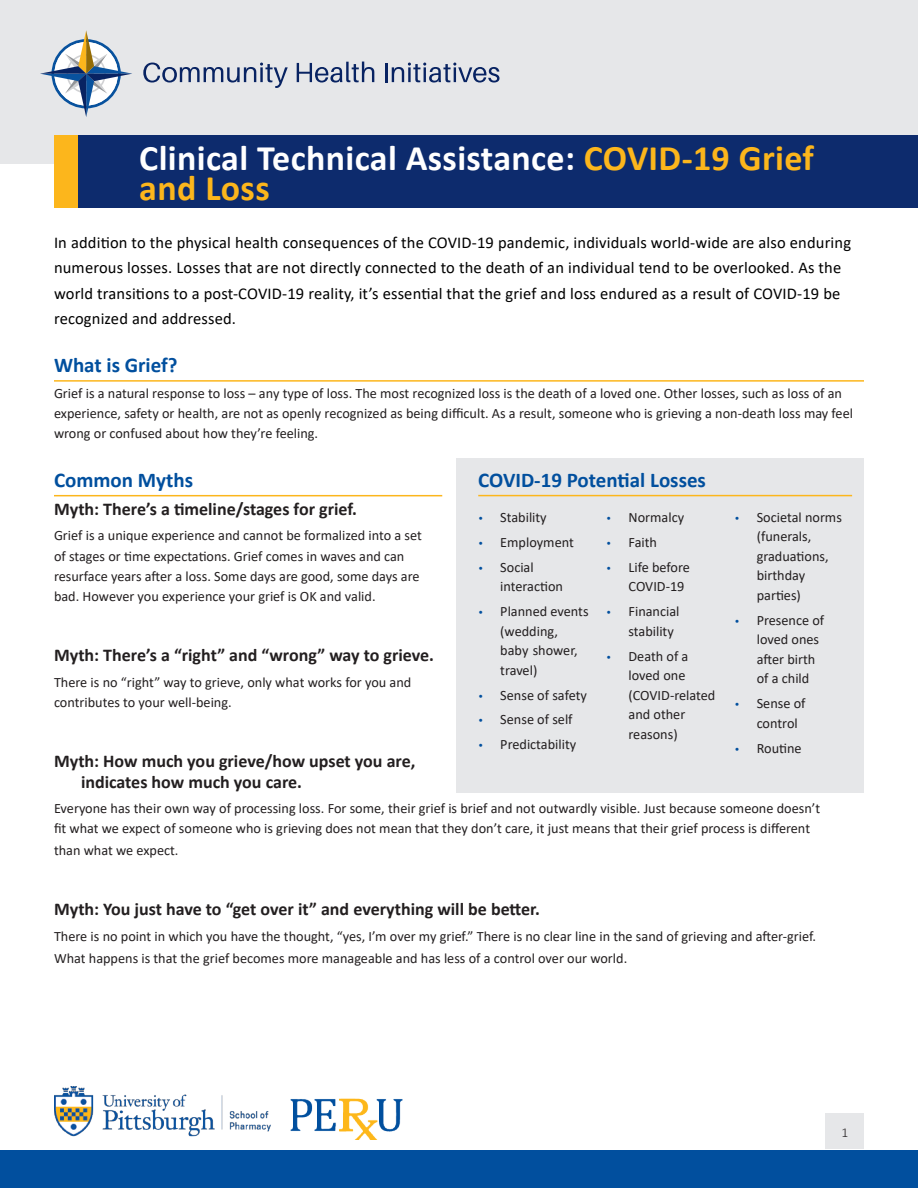
<style>
.page{position:relative;width:918px;height:1188px;background:#fff}
.page>*{position:absolute;margin:0;border:0;box-sizing:border-box;transform-origin:0 0}
.Page_Header{font:700 36px/30px "Calibri";letter-spacing:.01em;color:#fff}
.Subhead_-_with_line{font:700 21px "Calibri";color:#014f9e}
.Subhead_1-a{font:700 18px/20.2px "Calibri";color:#231f20}
.Intro_Text{font:16.5px/25.5px "Calibri";letter-spacing:.01em;color:#000}
.Main_Body_Text{font:14.25px/19.5px "Calibri";color:#231f20}
.t1{font:300 13.5px "Calibri";color:#231f20}
.s1{color:#fcb61c}
.s2{font-family:"Myriad Pro";color:#014f9e}
</style>
<div class="page">
<div style="left:0;top:0;width:918px;height:164px;background:#e6e7e9"></div>
<svg style="left:40px;top:30px;width:92px;height:87px"></svg>
<svg style="left:143px;top:63px;width:145px;height:25px"></svg>
<svg style="left:297px;top:62px;width:77px;height:21px"></svg>
<hr style="left:385px;top:63px;width:3px;height:19px;background:#082362">
<svg style="left:392px;top:63px;width:107px;height:20px"></svg>
<div style="left:64px;top:135px;width:854px;height:72px;background:#0d2b6d"></div>
<div style="left:0;top:1150px;width:918px;height:38px;background:#014f9e"></div>
<img style="left:54px;top:1086px;width:349px;height:54px">
<div style="left:54px;top:135px;width:24px;height:72px;background:#fcb61c"></div>
<hr style="left:54px;top:380px;width:810px;height:2px;background:#fcb61c">
<div style="left:456px;top:458px;width:408px;height:335px;background:#e6e7e9"></div>
<hr style="left:478px;top:495px;width:374px;height:1px;background:#fcb61c">
<hr style="left:54px;top:495px;width:388px;height:1px;background:#fcb61c">
<div style="left:825px;top:1113px;width:39px;height:36px;background:#e6e7e9"></div>
<p class="Page_Header" style="left:139px;top:142px;width:676px">Clinical Technical Assistance: <span class="s1">COVID-19 Grief and Loss</span></p>
<p class="Intro_Text" style="left:54px;top:229px;width:799px">In addition to the physical health consequences of the COVID-19 pandemic, individuals world-wide are also enduring numerous losses. Losses that are not directly connected to the death of an individual tend to be overlooked. As the world transitions to a post-COVID-19 reality, it’s essential that the grief and loss endured as a result of COVID-19 be recognized and addressed.</p>
<p class="Subhead_-_with_line" style="left:54px;top:350px;width:125px">What is Grief?</p>
<p class="Main_Body_Text" style="left:54px;top:382px;width:801px;line-height:20.2px">Grief is a natural response to loss – any type of loss. The most recognized loss is the death of a loved one. Other losses, such as loss of an experience, safety or health, are not as openly recognized as being difficult. As a result, someone who is grieving a non-death loss may feel wrong or confused about how they’re feeling.</p>
<p class="Subhead_-_with_line" style="left:478px;top:465px;width:229px">COVID-19 Potential Losses</p>
<p class="Main_Body_Text" style="left:479px;top:507px;width:70px"><span class="s2">•</span> Stability</p>
<p class="Main_Body_Text" style="left:479px;top:532px;width:97px"><span class="s2">•</span> Employment</p>
<p class="Main_Body_Text" style="left:500px;top:557px;width:64px;text-indent:-22px"><span class="s2">•</span> Social interaction</p>
<p class="Main_Body_Text" style="left:500px;top:601px;width:90px;text-indent:-22px"><span class="s2">•</span> Planned events (wedding, baby shower, travel)</p>
<p class="Main_Body_Text" style="left:479px;top:685px;width:110px"><span class="s2">•</span> Sense of safety</p>
<p class="Main_Body_Text" style="left:479px;top:710px;width:95px"><span class="s2">•</span> Sense of self</p>
<p class="Main_Body_Text" style="left:479px;top:735px;width:99px"><span class="s2">•</span> Predictability</p>
<p class="Subhead_-_with_line" style="left:54px;top:465px;width:141px">Common Myths</p>
<p class="Subhead_1-a" style="left:54px;top:498px;width:305px">Myth: There’s a timeline/stages for grief.</p>
<p class="Main_Body_Text" style="left:54px;top:525px;width:370px;line-height:20.2px">Grief is a unique experience and cannot be formalized into a set of stages or time expectations. Grief comes in waves and can resurface years after a loss. Some days are good, some days are bad. However you experience your grief is OK and valid.</p>
<p class="Main_Body_Text" style="left:757px;top:507px;width:87px;text-indent:-22px"><span class="s2">•</span> Societal norms (funerals, graduations, birthday parties)</p>
<p class="Main_Body_Text" style="left:757px;top:610px;width:69px;text-indent:-22px"><span class="s2">•</span> Presence of loved ones after birth of a child</p>
<p class="Main_Body_Text" style="left:757px;top:693px;width:50px;text-indent:-22px"><span class="s2">•</span> Sense of control</p>
<p class="Main_Body_Text" style="left:735px;top:738px;width:68px"><span class="s2">•</span> Routine</p>
<p class="Main_Body_Text" style="left:607px;top:507px;width:79px"><span class="s2">•</span> Normalcy</p>
<p class="Main_Body_Text" style="left:607px;top:532px;width:52px"><span class="s2">•</span> Faith</p>
<p class="Main_Body_Text" style="left:629px;top:557px;width:63px;text-indent:-22px"><span class="s2">•</span> Life before<br>COVID-19</p>
<p class="Main_Body_Text" style="left:629px;top:601px;width:52px;text-indent:-22px"><span class="s2">•</span> Financial stability</p>
<p class="Main_Body_Text" style="left:629px;top:646px;width:88px;text-indent:-22px"><span class="s2">•</span> Death of a loved one (COVID-related and other reasons)</p>
<p class="Subhead_1-a" style="left:54px;top:645px;width:382px">Myth: There’s a “right” and “wrong” way to grieve.</p>
<p class="Main_Body_Text" style="left:54px;top:672px;width:359px;line-height:20.2px">There is no “right” way to grieve, only what works for you and contributes to your well-being.</p>
<p class="Subhead_1-a" style="left:81px;top:751px;width:336px;text-indent:-27px">Myth: How much you grieve/how upset you are, indicates how much you care.</p>
<p class="Main_Body_Text" style="left:54px;top:798px;width:768px;line-height:20.2px">Everyone has their own way of processing loss. For some, their grief is brief and not outwardly visible. Just because someone doesn’t fit what we expect of someone who is grieving does not mean that they don’t care, it just means that their grief process is different</p>
<p class="Main_Body_Text" style="left:54px;top:840px;width:126px">than what we expect.</p>
<p class="Subhead_1-a" style="left:54px;top:899px;width:487px">Myth: You just have to “get over it” and everything will be better.</p>
<p class="Main_Body_Text" style="left:54px;top:925px;width:764px;line-height:21.6px">There is no point in which you have the thought, “yes, I’m over my grief.” There is no clear line in the sand of grieving and after-grief.<br>What happens is that the grief becomes more manageable and has less of a control over our world.</p>
<p class="t1" style="left:841px;top:1124px;width:8px">1</p>
</div>
